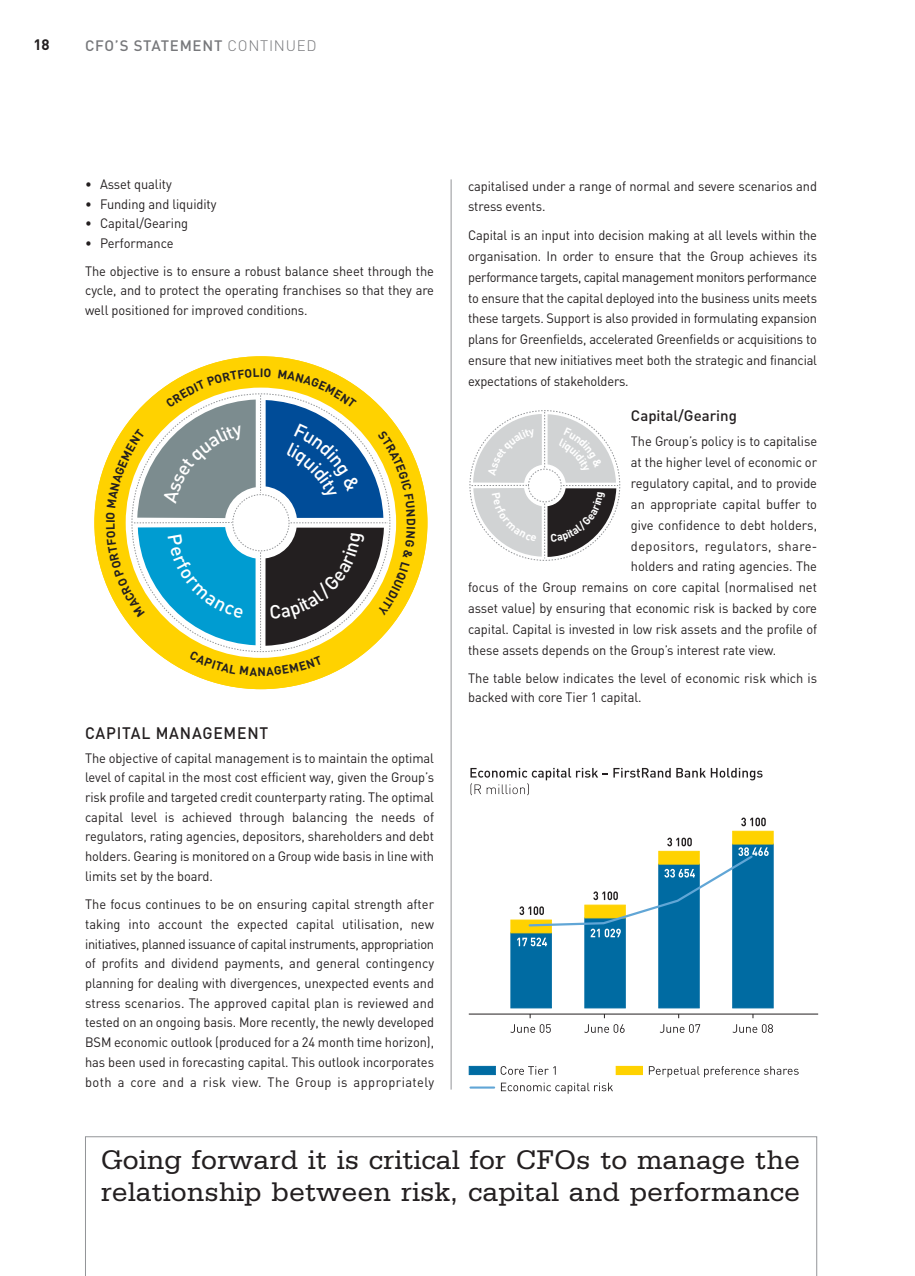
<style>
.page{position:relative;width:915px;height:1276px;background:#fff}
.page>*{position:absolute;margin:0;border:0;box-sizing:border-box;transform-origin:0 0}
.t1{font:28.5px/31.5px "Serifa";letter-spacing:.005em;color:#231f20}
.t2{font:500 16.5px "DIN";letter-spacing:.05em;color:#231f20;scale:.95 1}
.t3{font:500 15px "DIN";letter-spacing:.05em;color:#77787b}
.t4{font:500 15px "DIN";color:#231f20}
.t5{font:700 15px "DIN";color:#231f20}
.t6{font:13.5px/19.6px "DIN";letter-spacing:-.005em;color:#231f20;scale:.95 1}
.t7{font:13.5px "DIN";letter-spacing:.035em;color:#231f20;scale:.95 1}
.s1{font-weight:300}
</style>
<div class="page">
<div style="left:94px;top:356px;width:333px;height:333px;background:#ffd200;border-radius:50%"></div>
<div style="left:469px;top:1066px;width:26px;height:8px;background:#006ba2"></div>
<svg style="left:500px;top:1082px;width:112px;height:11px"></svg>
<svg style="left:500px;top:1066px;width:55px;height:8px"></svg>
<svg style="left:648px;top:1066px;width:150px;height:11px"></svg>
<svg style="left:470px;top:768px;width:200px;height:27px"></svg>
<svg style="left:676px;top:768px;width:86px;height:12px"></svg>
<hr style="left:468px;top:1013px;width:349px;height:1px;background:#231f20">
<div style="left:615px;top:1066px;width:27px;height:8px;background:#ffd200"></div>
<svg style="left:732px;top:1024px;width:40px;height:9px"></svg>
<svg style="left:659px;top:1024px;width:41px;height:9px"></svg>
<svg style="left:584px;top:1024px;width:40px;height:9px"></svg>
<svg style="left:510px;top:1024px;width:40px;height:9px"></svg>
<div style="left:510px;top:932px;width:41px;height:76px;background:#006ba2;border:1px solid #006ba2"></div>
<div style="left:510px;top:920px;width:41px;height:13px;background:#ffd200;border:1px solid #ffd200"></div>
<div style="left:584px;top:917px;width:41px;height:91px;background:#006ba2;border:1px solid #006ba2"></div>
<div style="left:658px;top:864px;width:41px;height:144px;background:#006ba2;border:1px solid #006ba2"></div>
<div style="left:732px;top:844px;width:41px;height:164px;background:#006ba2;border:1px solid #006ba2"></div>
<div style="left:732px;top:831px;width:41px;height:13px;background:#ffd200;border:1px solid #ffd200"></div>
<svg style="left:741px;top:817px;width:24px;height:9px"></svg>
<hr style="left:470px;top:1086px;width:24px;height:2px;background:#61a6d6">
<svg style="left:517px;top:837px;width:251px;height:109px"></svg>
<hr style="left:450px;top:179px;width:1px;height:910px;background:#939598">
<svg style="left:85px;top:1136px;width:731px;height:140px"></svg>
<svg style="left:106px;top:368px;width:309px;height:308px"></svg>
<svg style="left:471px;top:412px;width:147px;height:146px"></svg>
<p class="t5" style="left:33px;top:39px;width:18px">18</p>
<p class="t3" style="left:85px;top:40px;width:233px">CFO’S STATEMENT <span class="s1">CONTINUED</span></p>
<p class="t6" style="left:85px;top:176px;width:93px">• Asset quality</p>
<p class="t6" style="left:85px;top:195px;width:140px">• Funding and liquidity</p>
<p class="t6" style="left:85px;top:215px;width:110px">• Capital/Gearing</p>
<p class="t6" style="left:85px;top:230px;width:369px;line-height:28px">• Performance<br>The objective is to ensure a robust balance sheet through the</p>
<p class="t6" style="left:85px;top:282px;width:369px">cycle, and to protect the operating franchises so that they are well positioned for improved conditions.</p>
<p class="t2" style="left:85px;top:727px;width:194px">CAPITAL MANAGEMENT</p>
<p class="t6" style="left:85px;top:749px;width:369px;text-align:justify">The objective of capital management is to maintain the optimal level of capital in the most cost efficient way, given the Group’s risk profile and targeted credit counterparty rating. The optimal capital level is achieved through balancing the needs of regulators, rating agencies, depositors, shareholders and debt holders. Gearing is monitored on a Group wide basis in line with limits set by the board.</p>
<p class="t6" style="left:85px;top:896px;width:369px;text-align:justify">The focus continues to be on ensuring capital strength after taking into account the expected capital utilisation, new initiatives, planned issuance of capital instruments, appropriation of profits and dividend payments, and general contingency planning for dealing with divergences, unexpected events and stress scenarios. The approved capital plan is reviewed and tested on an ongoing basis. More recently, the newly developed BSM economic outlook (produced for a 24 month time horizon), has been used in forecasting capital. This outlook incorporates both a core and a risk view. The Group is appropriately</p>
<p class="t6" style="left:468px;top:178px;width:369px">capitalised under a range of normal and severe scenarios and stress events.</p>
<p class="t6" style="left:468px;top:226px;width:369px;line-height:20.9px;text-align:justify">Capital is an input into decision making at all levels within the organisation. In order to ensure that the Group achieves its performance targets, capital management monitors performance to ensure that the capital deployed into the business units meets these targets. Support is also provided in formulating expansion plans for Greenfields, accelerated Greenfields or acquisitions to ensure that new initiatives meet both the strategic and financial expectations of stakeholders.</p>
<p class="t4" style="left:630px;top:410px;width:107px">Capital/Gearing</p>
<p class="t6" style="left:630px;top:433px;width:197px">The Group’s policy is to capitalise</p>
<p class="t6" style="left:630px;top:454px;width:197px">at the higher level of economic or</p>
<p class="t6" style="left:630px;top:475px;width:197px">regulatory capital, and to provide</p>
<p class="t6" style="left:630px;top:496px;width:197px">an appropriate capital buffer to</p>
<p class="t6" style="left:630px;top:516px;width:197px">give confidence to debt holders,</p>
<p class="t7" style="left:630px;top:541px;width:198px">depositors, regulators, share -</p>
<p class="t6" style="left:630px;top:558px;width:197px">holders and rating agencies. The</p>
<p class="t6" style="left:468px;top:579px;width:368px">focus of the Group remains on core capital (normalised net</p>
<p class="t6" style="left:468px;top:600px;width:369px">asset value) by ensuring that economic risk is backed by core</p>
<p class="t6" style="left:468px;top:621px;width:369px">capital. Capital is invested in low risk assets and the profile of</p>
<p class="t6" style="left:468px;top:641px;width:326px">these assets depends on the Group’s interest rate view.</p>
<p class="t6" style="left:468px;top:670px;width:369px">The table below indicates the level of economic risk which is backed with core Tier 1 capital.</p>
<h1 class="t1" style="left:101px;top:1146px;width:700px">Going forward it is critical for CFOs to manage the relationship between risk, capital and performance</h1>
</div>
